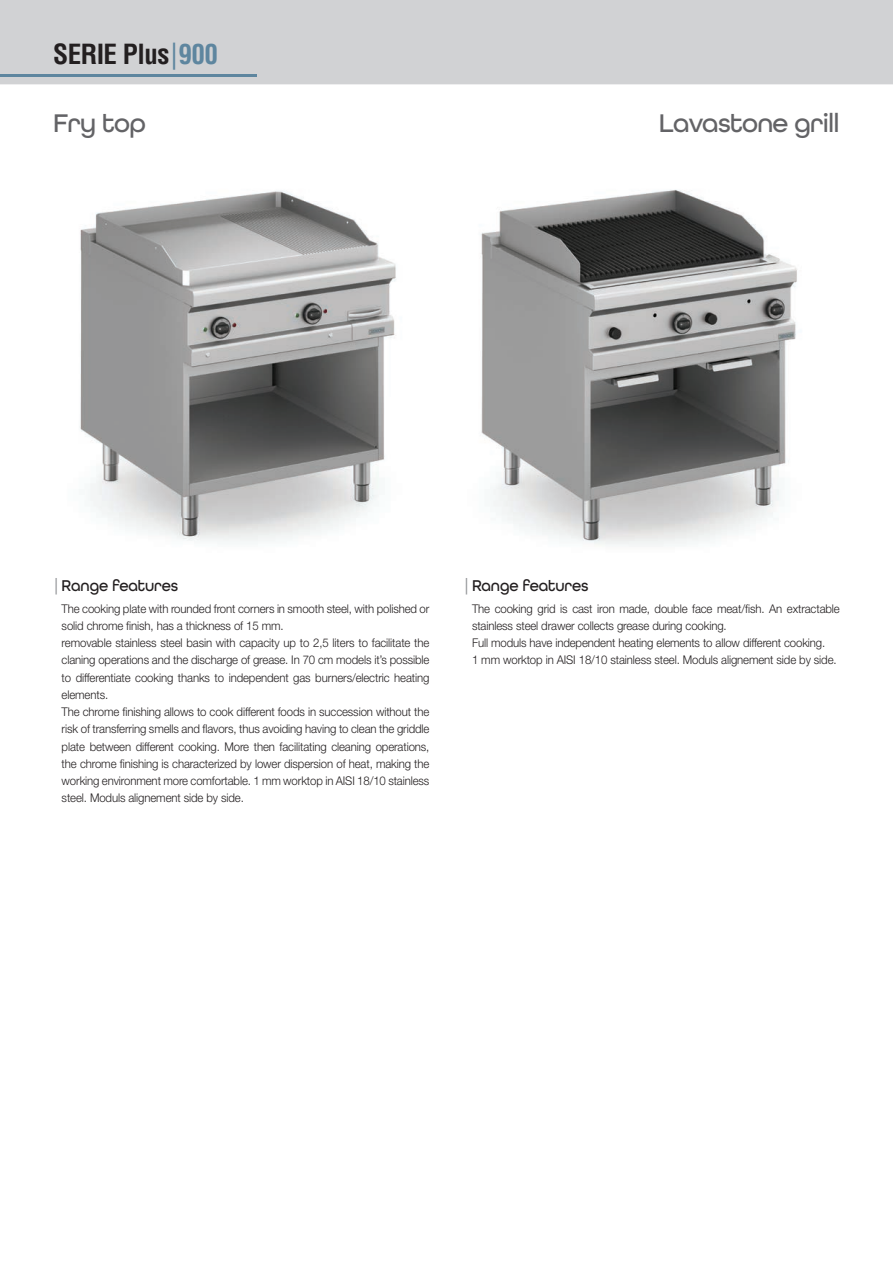
<style>
.page{position:relative;width:893px;height:1263px;background:#fff}
.page>*{position:absolute;margin:0;border:0;box-sizing:border-box;transform-origin:0 0}
.t1{font:700 condensed 27.15px "Helvetica LT Std";letter-spacing:-.02em;color:#231f20}
.t2{font:500 27px "All Round Gothic";letter-spacing:-.025em;color:#636366}
.t3{font:500 16.5px "All Round Gothic";letter-spacing:-.01em;color:#231f20;scale:.95 1}
.body_caratteristiche{font:300 12px/17.2px "Helvetica Neue LT Std";letter-spacing:-.01em;color:#231f20;scale:.95 1}
.s1{font-family:"All Round Gothic";font-weight:500;font-stretch:normal;color:#5e869f}
.s2{color:#5e869f}
.s3{color:#939598}
</style>
<div class="page">
<div style="left:0;top:0;width:893px;height:85px;background:#d1d2d4"></div>
<hr style="left:0;top:75px;width:256px;height:2px;background:#5e869f">
<img style="left:80px;top:189px;width:717px;height:357px">
<h1 class="t1" style="left:53px;top:37px;width:166px">SERIE Plus<span class="s1">|</span><span class="s2">900</span></h1>
<p class="t2" style="left:53px;top:107px;width:94px">Fry top</p>
<p class="t2" style="left:659px;top:107px;width:182px">Lavastone grill</p>
<p class="t3" style="left:53px;top:576px;width:133px"><span class="s3">|</span>Range features</p>
<p class="body_caratteristiche" style="left:62px;top:599px;width:389px">The cooking plate with rounded front corners in smooth steel, with polished or solid chrome finish, has a thickness of 15 mm.</p>
<p class="body_caratteristiche" style="left:62px;top:634px;width:389px;text-align:justify">removable stainless steel basin with capacity up to 2,5 liters to facilitate the claning operations and the discharge of grease. In 70 cm models it’s possible to differentiate cooking thanks to independent gas burners/electric heating elements.</p>
<p class="body_caratteristiche" style="left:62px;top:703px;width:389px;text-align:justify">The chrome finishing allows to cook different foods in succession without the risk of transferring smells and flavors, thus avoiding having to clean the griddle plate between different cooking. More then facilitating cleaning operations, the chrome finishing is characterized by lower dispersion of heat, making the working environment more comfortable. 1 mm worktop in AISI 18/10 stainless steel. Moduls alignement side by side.</p>
<p class="t3" style="left:463px;top:576px;width:133px"><span class="s3">|</span>Range features</p>
<p class="body_caratteristiche" style="left:472px;top:599px;width:389px">The cooking grid is cast iron made, double face meat/fish. An extractable stainless steel drawer collects grease during cooking.</p>
<p class="body_caratteristiche" style="left:472px;top:634px;width:373px">Full moduls have independent heating elements to allow different cooking.</p>
<p class="body_caratteristiche" style="left:472px;top:651px;width:385px">1 mm worktop in AISI 18/10 stainless steel. Moduls alignement side by side.</p>
</div>
